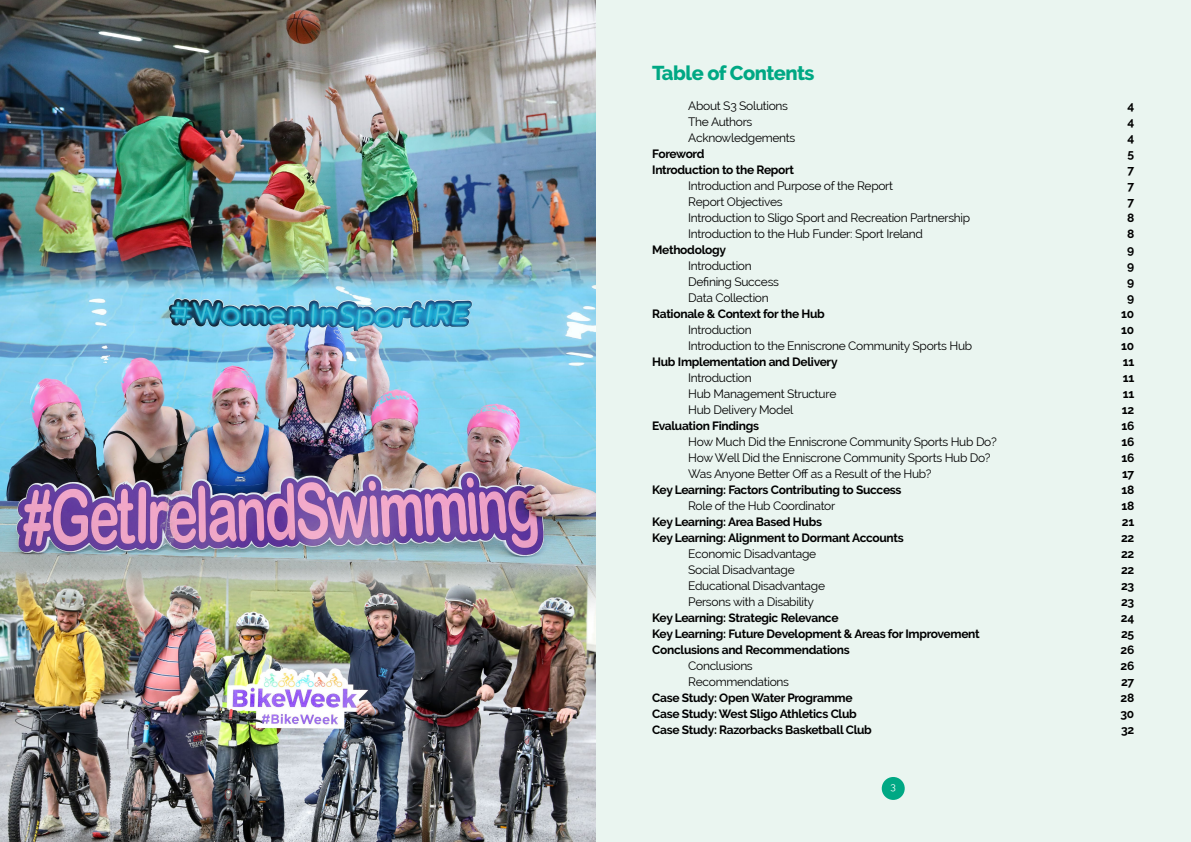
<style>
.page{position:relative;width:1191px;height:842px;background:#eaf5f0}
.page>*{position:absolute;margin:0;border:0;box-sizing:border-box;transform-origin:0 0}
.t1{font:800 20px "Raleway";letter-spacing:-.025em;color:#00a884}
.t2{font:12px "Raleway";letter-spacing:-.025em;color:#000}
.t3{font:700 12px "Raleway";letter-spacing:-.025em;color:#000}
.t4{font:700 12px "Raleway";letter-spacing:-.045em;color:#000}
.t5{font:10px "Raleway";color:#fff}
</style>
<div class="page">
<div style="left:881px;top:777px;width:23px;height:23px;background:#00a884;border-radius:50%"></div>
<img style="left:0;top:625px;width:595px;height:217px">
<img style="left:0;top:0;width:595px;height:232px">
<img style="left:0;top:232px;width:595px;height:393px">
<h1 class="t1" style="left:652px;top:61px;width:164px">Table of Contents</h1>
<p class="t2" style="left:688px;top:99px;width:101px">About S3 Solutions</p>
<p class="t3" style="left:1127px;top:99px;width:8px">4</p>
<p class="t2" style="left:688px;top:115px;width:66px">The Authors</p>
<p class="t3" style="left:1127px;top:115px;width:8px">4</p>
<p class="t2" style="left:688px;top:131px;width:109px">Acknowledgements</p>
<p class="t3" style="left:1127px;top:131px;width:8px">4</p>
<p class="t4" style="left:652px;top:147px;width:54px">Foreword</p>
<p class="t3" style="left:1127px;top:147px;width:8px">5</p>
<p class="t3" style="left:652px;top:163px;width:143px">Introduction to the Report</p>
<p class="t3" style="left:1127px;top:163px;width:8px">7</p>
<p class="t2" style="left:688px;top:179px;width:206px">Introduction and Purpose of the Report</p>
<p class="t3" style="left:1127px;top:179px;width:8px">7</p>
<p class="t2" style="left:688px;top:195px;width:96px">Report Objectives</p>
<p class="t3" style="left:1127px;top:195px;width:8px">7</p>
<p class="t2" style="left:688px;top:211px;width:283px">Introduction to Sligo Sport and Recreation Partnership</p>
<p class="t3" style="left:1127px;top:211px;width:9px">8</p>
<p class="t2" style="left:688px;top:227px;width:236px">Introduction to the Hub Funder: Sport Ireland</p>
<p class="t3" style="left:1127px;top:227px;width:9px">8</p>
<p class="t3" style="left:652px;top:243px;width:75px">Methodology</p>
<p class="t3" style="left:1127px;top:243px;width:9px">9</p>
<p class="t2" style="left:688px;top:259px;width:65px">Introduction</p>
<p class="t3" style="left:1127px;top:259px;width:9px">9</p>
<p class="t2" style="left:688px;top:275px;width:92px">Defining Success</p>
<p class="t3" style="left:1127px;top:275px;width:9px">9</p>
<p class="t2" style="left:688px;top:291px;width:82px">Data Collection</p>
<p class="t3" style="left:1127px;top:291px;width:9px">9</p>
<p class="t3" style="left:652px;top:307px;width:174px">Rationale &amp; Context for the Hub</p>
<p class="t3" style="left:1121px;top:307px;width:14px">10</p>
<p class="t2" style="left:688px;top:323px;width:65px">Introduction</p>
<p class="t3" style="left:1121px;top:323px;width:14px">10</p>
<p class="t2" style="left:688px;top:339px;width:285px">Introduction to the Enniscrone Community Sports Hub</p>
<p class="t3" style="left:1121px;top:339px;width:14px">10</p>
<p class="t3" style="left:652px;top:355px;width:187px">Hub Implementation and Delivery</p>
<p class="t3" style="left:1122px;top:355px;width:13px">11</p>
<p class="t2" style="left:688px;top:371px;width:65px">Introduction</p>
<p class="t3" style="left:1122px;top:371px;width:13px">11</p>
<p class="t2" style="left:688px;top:387px;width:150px">Hub Management Structure</p>
<p class="t3" style="left:1122px;top:387px;width:13px">11</p>
<p class="t2" style="left:688px;top:403px;width:106px">Hub Delivery Model</p>
<p class="t3" style="left:1121px;top:403px;width:14px">12</p>
<p class="t3" style="left:652px;top:419px;width:108px">Evaluation Findings</p>
<p class="t3" style="left:1121px;top:419px;width:14px">16</p>
<p class="t2" style="left:688px;top:435px;width:310px">How Much Did the Enniscrone Community Sports Hub Do?</p>
<p class="t3" style="left:1121px;top:435px;width:14px">16</p>
<p class="t2" style="left:688px;top:451px;width:304px">How Well Did the Enniscrone Community Sports Hub Do?</p>
<p class="t3" style="left:1121px;top:451px;width:14px">16</p>
<p class="t2" style="left:688px;top:467px;width:245px">Was Anyone Better Off as a Result of the Hub?</p>
<p class="t3" style="left:1122px;top:467px;width:14px">17</p>
<p class="t3" style="left:652px;top:483px;width:251px">Key Learning: Factors Contributing to Success</p>
<p class="t3" style="left:1121px;top:483px;width:14px">18</p>
<p class="t2" style="left:688px;top:499px;width:149px">Role of the Hub Coordinator</p>
<p class="t3" style="left:1121px;top:499px;width:14px">18</p>
<p class="t3" style="left:652px;top:515px;width:171px">Key Learning: Area Based Hubs</p>
<p class="t3" style="left:1121px;top:515px;width:14px">21</p>
<p class="t3" style="left:652px;top:531px;width:253px">Key Learning: Alignment to Dormant Accounts</p>
<p class="t3" style="left:1121px;top:531px;width:15px">22</p>
<p class="t2" style="left:688px;top:547px;width:130px">Economic Disadvantage</p>
<p class="t3" style="left:1121px;top:547px;width:15px">22</p>
<p class="t2" style="left:688px;top:563px;width:108px">Social Disadvantage</p>
<p class="t3" style="left:1121px;top:563px;width:15px">22</p>
<p class="t2" style="left:688px;top:579px;width:138px">Educational Disadvantage</p>
<p class="t3" style="left:1121px;top:579px;width:15px">23</p>
<p class="t2" style="left:688px;top:595px;width:127px">Persons with a Disability</p>
<p class="t3" style="left:1121px;top:595px;width:15px">23</p>
<p class="t3" style="left:652px;top:611px;width:188px">Key Learning: Strategic Relevance</p>
<p class="t3" style="left:1121px;top:611px;width:15px">24</p>
<p class="t3" style="left:652px;top:627px;width:329px">Key Learning: Future Development &amp; Areas for Improvement</p>
<p class="t3" style="left:1121px;top:627px;width:15px">25</p>
<p class="t3" style="left:652px;top:643px;width:199px">Conclusions and Recommendations</p>
<p class="t3" style="left:1120px;top:643px;width:15px">26</p>
<p class="t2" style="left:688px;top:659px;width:66px">Conclusions</p>
<p class="t3" style="left:1120px;top:659px;width:15px">26</p>
<p class="t2" style="left:688px;top:675px;width:102px">Recommendations</p>
<p class="t3" style="left:1121px;top:675px;width:15px">27</p>
<p class="t3" style="left:652px;top:691px;width:202px">Case Study: Open Water Programme</p>
<p class="t3" style="left:1120px;top:691px;width:15px">28</p>
<p class="t3" style="left:652px;top:707px;width:206px">Case Study: West Sligo Athletics Club</p>
<p class="t3" style="left:1120px;top:707px;width:15px">30</p>
<p class="t3" style="left:652px;top:723px;width:221px">Case Study: Razorbacks Basketball Club</p>
<p class="t3" style="left:1121px;top:723px;width:15px">32</p>
<p class="t5" style="left:890px;top:780px;width:7px">3</p>
</div>
